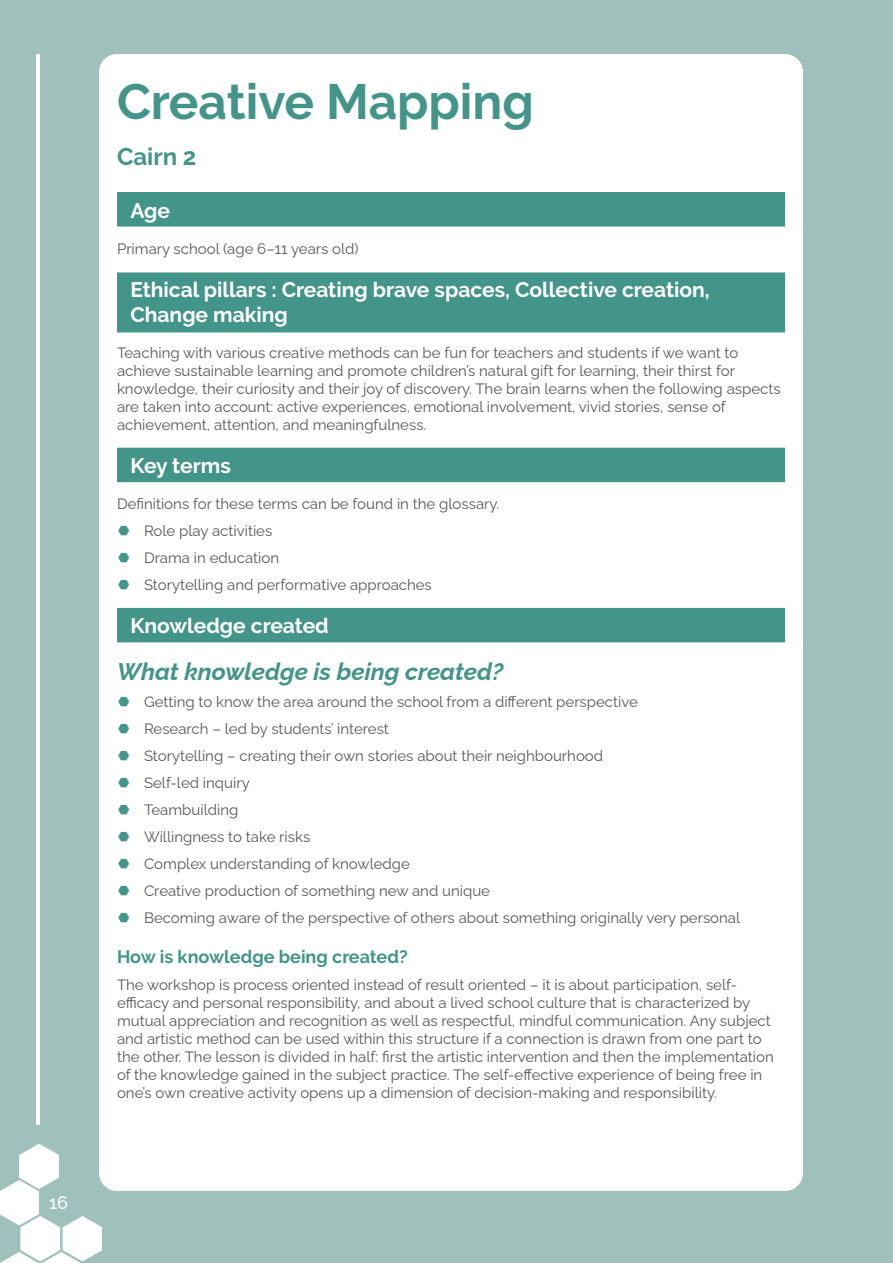
<style>
.page{position:relative;width:893px;height:1263px;background:#a0c0bb}
.page>*{position:absolute;margin:0;border:0;box-sizing:border-box;transform-origin:0 0}
.t1{font:700 49.5px "Raleway";color:#439489}
.t2{font:italic 700 24px "Raleway";color:#439489}
.t3{font:700 24px "Raleway";color:#439489}
.t4{font:700 21px/25.2px "Raleway";color:#fff}
.t5{font:700 18px "Raleway";color:#439489}
.t6{font:500 18px "Raleway";color:#fff}
.t7{font:15px/27px "Raleway";color:#57585a}
</style>
<div class="page">
<svg style="left:0;top:1144px;width:102px;height:119px"></svg>
<hr style="left:36px;top:54px;width:3px;height:1070px;background:#fff">
<div style="left:99px;top:54px;width:704px;height:1137px;background:#fff;border-radius:18px"></div>
<div style="left:117px;top:192px;width:668px;height:35px;background:#439489"></div>
<div style="left:117px;top:272px;width:668px;height:60px;background:#439489"></div>
<div style="left:117px;top:448px;width:668px;height:34px;background:#439489"></div>
<div style="left:117px;top:608px;width:668px;height:34px;background:#439489"></div>
<p class="t6" style="left:49px;top:1189px;width:21px">16</p>
<h1 class="t1" style="left:117px;top:73px;width:418px">Creative Mapping</h1>
<h2 class="t3" style="left:117px;top:143px;width:81px">Cairn 2</h2>
<h3 class="t4" style="left:131px;top:198px;width:41px">Age</h3>
<p class="t7" style="left:117px;top:233px;width:243px">Primary school (age 6–11 years old)</p>
<h3 class="t4" style="left:131px;top:277px;width:581px">Ethical pillars : Creating brave spaces, Collective creation,<br>Change making</h3>
<p class="t7" style="left:117px;top:342px;width:665px;line-height:18px">Teaching with various creative methods can be fun for teachers and students if we want to achieve sustainable learning and promote children’s natural gift for learning, their thirst for knowledge, their curiosity and their joy of discovery. The brain learns when the following aspects are taken into account: active experiences, emotional involvement, vivid stories, sense of achievement, attention, and meaningfulness.</p>
<h3 class="t4" style="left:131px;top:453px;width:102px">Key terms</h3>
<p class="t7" style="left:144px;top:489px;width:357px;text-indent:-27px">Definitions for these terms can be found in the glossary.<br>Role play activities<br>Drama in education<br>Storytelling and performative approaches</p>
<h3 class="t4" style="left:131px;top:613px;width:200px">Knowledge created</h3>
<h2 class="t2" style="left:117px;top:653px;width:388px">What knowledge is being created?</h2>
<p class="t7" style="left:144px;top:687px;width:598px">Getting to know the area around the school from a different perspective<br>Research – led by students’ interest<br>Storytelling – creating their own stories about their neighbourhood<br>Self-led inquiry<br>Teambuilding<br>Willingness to take risks<br>Complex understanding of knowledge<br>Creative production of something new and unique<br>Becoming aware of the perspective of others about something originally very personal</p>
<p class="t5" style="left:117px;top:946px;width:292px">How is knowledge being created?</p>
<p class="t7" style="left:117px;top:974px;width:658px;line-height:18px">The workshop is process oriented instead of result oriented – it is about participation, self&shy;efficacy and personal responsibility, and about a lived school culture that is characterized by mutual appreciation and recognition as well as respectful, mindful communication. Any subject and artistic method can be used within this structure if a connection is drawn from one part to the other. The lesson is divided in half: first the artistic intervention and then the implementation of the knowledge gained in the subject practice. The self-effective experience of being free in one’s own creative activity opens up a dimension of decision-making and responsibility.</p>
</div>
